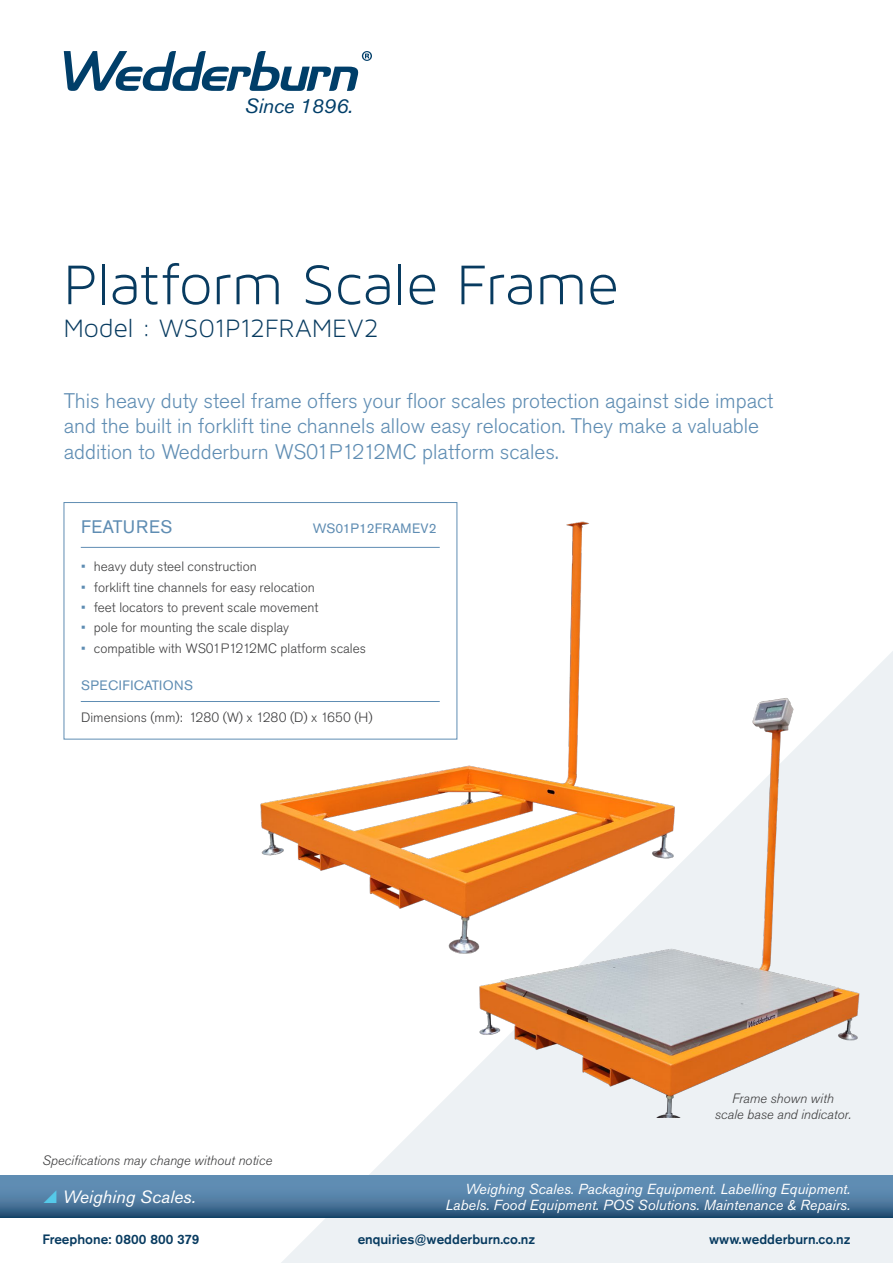
<style>
.page{position:relative;width:893px;height:1263px;background:#fff}
.page>*{position:absolute;margin:0;border:0;box-sizing:border-box;transform-origin:0 0}
.t1{font:60px "Maven Pro Light 300";letter-spacing:-.005em;color:#083b60}
.t2{font:27px "Maven Pro Light 300";color:#083b60}
.t3{font:300 21px/25.2px "Akzidenz Grotesk Pro";color:#5f8db3}
.t4{font:italic 20.55px "Akzidenz Grotesk Pro";letter-spacing:-.01em;color:#003e69}
.t5{font:18px "Akzidenz Grotesk Pro";letter-spacing:.03em;color:#5f8db3}
.t6{font:italic 17.7px "Akzidenz Grotesk Pro";color:#fff}
.t7{font:italic 14.4px "Akzidenz Grotesk Pro";color:#fff}
.t8{font:300 13.5px "Akzidenz Grotesk Pro";color:#3e3e3f}
.t9{font:italic 300 13.5px "Akzidenz Grotesk Pro";color:#3e3e3f}
.t10{font:500 13.5px "Akzidenz Grotesk Pro";color:#083b60}
.t11{font:13.5px "Akzidenz Grotesk Pro";letter-spacing:.01em;color:#5f8db3}
.t12{font:13.5px "Akzidenz Grotesk Pro";letter-spacing:.03em;color:#5f8db3}
.s1{font-weight:400;color:#5f8db3}
</style>
<div class="page">
<svg style="left:64px;top:51px;width:308px;height:40px"></svg>
<svg style="left:281px;top:651px;width:612px;height:612px;fill:#edf1f4"></svg>
<svg style="left:0;top:1175px;width:893px;height:43px;background:#4d799f"></svg>
<hr style="left:81px;top:547px;width:359px;height:1px;background:#5f8db3">
<hr style="left:81px;top:701px;width:359px;height:1px;background:#5f8db3">
<img style="left:98px;top:502px;width:761px;height:491px">
<img style="left:337px;top:682px;width:556px;height:435px">
<svg style="left:44px;top:1190px;width:13px;height:13px"></svg>
<p class="t4" style="left:245px;top:92px;width:109px">Since 1896.</p>
<p class="t1" style="left:64px;top:252px;width:557px">Platform Scale Frame</p>
<p class="t2" style="left:64px;top:313px;width:316px">Model : WS01P12FRAMEV2</p>
<p class="t3" style="left:64px;top:388px;width:711px">This heavy duty steel frame offers your floor scales protection against side impact and the built in forklift tine channels allow easy relocation. They make a valuable addition to Wedderburn WS01P1212MC platform scales.</p>
<p class="t5" style="left:81px;top:515px;width:93px">FEATURES</p>
<p class="t11" style="left:313px;top:520px;width:125px">WS01P12FRAMEV2</p>
<p class="t8" style="left:81px;top:558px;width:177px"><span class="s1">•</span> heavy duty steel construction</p>
<p class="t8" style="left:81px;top:578px;width:235px"><span class="s1">•</span> forklift tine channels for easy relocation</p>
<p class="t8" style="left:81px;top:598px;width:239px"><span class="s1">•</span> feet locators to prevent scale movement</p>
<p class="t8" style="left:81px;top:619px;width:209px"><span class="s1">•</span> pole for mounting the scale display</p>
<p class="t8" style="left:81px;top:639px;width:286px"><span class="s1">•</span> compatible with WS01P1212MC platform scales</p>
<p class="t12" style="left:81px;top:676px;width:113px">SPECIFICATIONS</p>
<p class="t8" style="left:81px;top:708px;width:293px">Dimensions (mm): 1280 (W) x 1280 (D) x 1650 (H)</p>
<p class="t9" style="left:43px;top:1151px;width:231px">Specifications may change without notice</p>
<p class="t6" style="left:63px;top:1185px;width:134px">Weighing Scales.</p>
<p class="t9" style="left:732px;top:1089px;width:103px">Frame shown with</p>
<p class="t9" style="left:715px;top:1105px;width:138px">scale base and indicator.</p>
<p class="t7" style="left:465px;top:1179px;width:386px">Weighing Scales. Packaging Equipment. Labelling Equipment.</p>
<p class="t7" style="left:445px;top:1195px;width:406px">Labels. Food Equipment. POS Solutions. Maintenance &amp; Repairs.</p>
<p class="t10" style="left:43px;top:1230px;width:159px">Freephone: 0800 800 379</p>
<p class="t10" style="left:358px;top:1230px;width:179px">enquiries@wedderburn.co.nz</p>
<p class="t10" style="left:709px;top:1230px;width:143px">www.wedderburn.co.nz</p>
</div>
